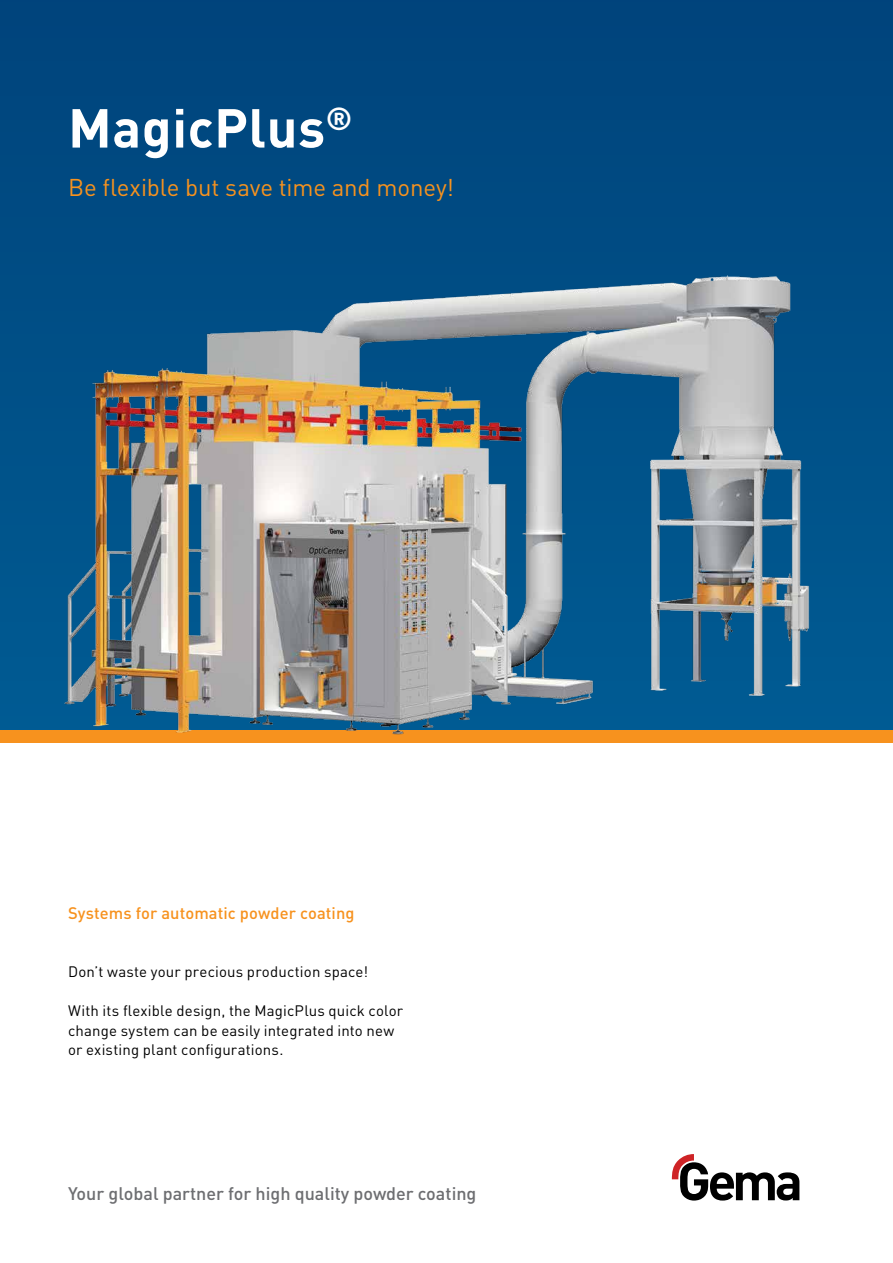
<style>
.page{position:relative;width:893px;height:1263px;background:#fff}
.page>*{position:absolute;margin:0;border:0;box-sizing:border-box;transform-origin:0 0}
.t1{font:700 54px "DIN Pro";letter-spacing:.01em;color:#fff}
.t2{font:24px "DIN Pro";letter-spacing:-.005em;color:#f7921e}
.t3{font:500 18px "DIN Pro";color:#6d6e71}
.t4{font:500 16.5px "DIN Pro";letter-spacing:.005em;color:#f7921e}
.t5{font:15px/19.5px "DIN Pro";letter-spacing:.01em;color:#000}
</style>
<div class="page">
<div style="left:0;top:0;width:893px;height:737px;background:linear-gradient(to bottom,#00447b,#005b93)"></div>
<div style="left:0;top:730px;width:893px;height:13px;background:#f7921e"></div>
<svg style="left:672px;top:1154px;width:127px;height:46px"></svg>
<img style="left:49px;top:258px;width:774px;height:477px">
<h1 class="t1" style="left:68px;top:83px;width:286px">MagicPlus<sup>®</sup></h1>
<h2 class="t2" style="left:68px;top:169px;width:388px">Be flexible but save time and money!</h2>
<p class="t4" style="left:68px;top:899px;width:288px">Systems for automatic powder coating</p>
<p class="t5" style="left:68px;top:960px;width:302px">Don’t waste your precious production space!</p>
<p class="t5" style="left:68px;top:999px;width:337px">With its flexible design, the MagicPlus quick color change system can be easily integrated into new or existing plant configurations.</p>
<p class="t3" style="left:68px;top:1179px;width:410px">Your global partner for high quality powder coating</p>
</div>
